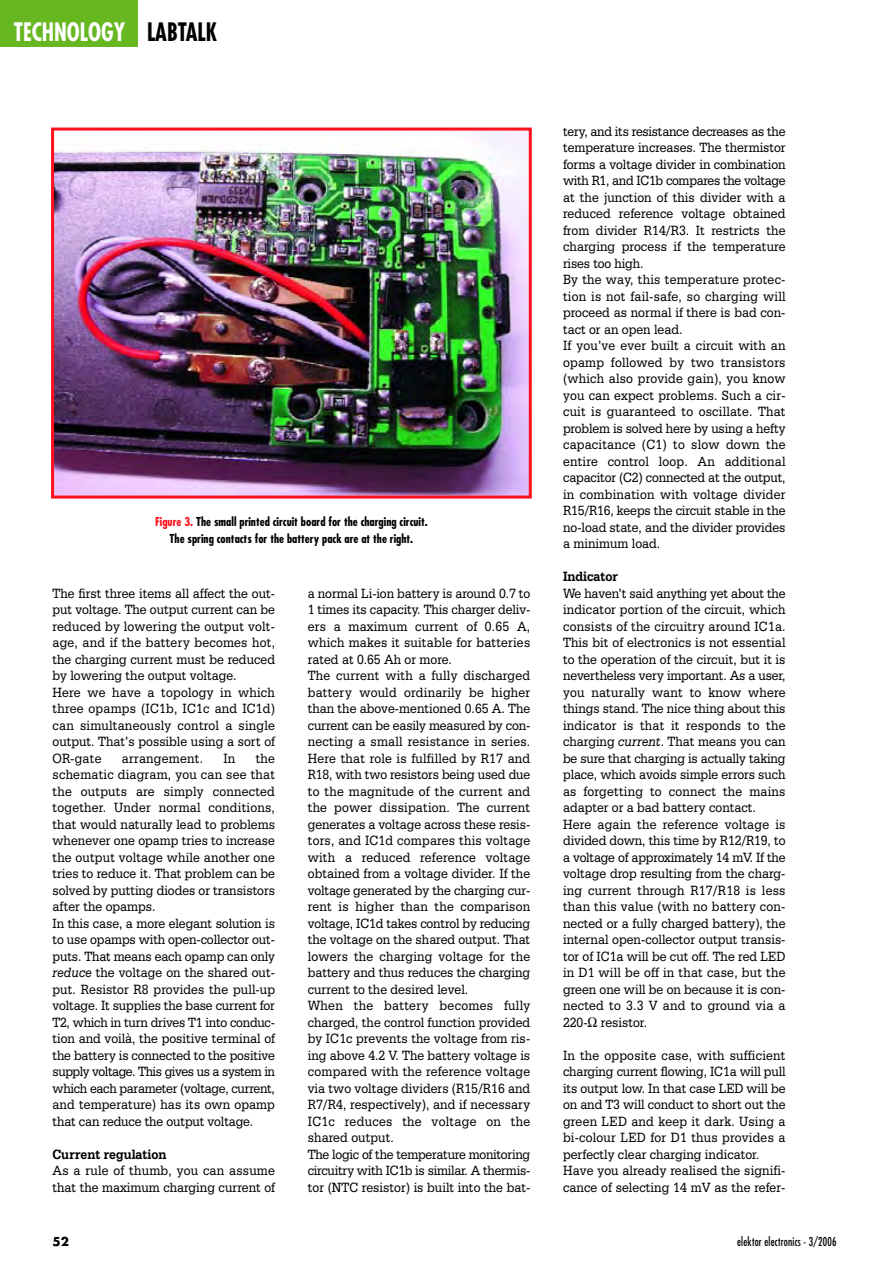
<style>
.page{position:relative;width:893px;height:1263px;background:#fff}
.page>*{position:absolute;margin:0;border:0;box-sizing:border-box;transform-origin:0 0}
.t1{font:700 condensed 24.75px "Futura";color:#fff;scale:.9 1}
.t2{font:14.25px/16.5px "Serifa BT";color:#000;scale:.9 1}
.t3{font:700 14.25px "Serifa BT";color:#000;scale:.9 1}
.t4{font:700 condensed 12px/16.5px "Futura";color:#000;text-align:center}
.t5{font:condensed 12px "Futura";letter-spacing:.02em;color:#000;scale:.9 1}
.t6{font:700 12px "Futura";color:#000}
.s1{color:#000}
.s2{color:#fd101d}
.s3{font-style:italic}
</style>
<div class="page">
<div style="left:0;top:0;width:137px;height:46px;background:#67b721"></div>
<img style="left:55px;top:132px;width:472px;height:363px">
<div style="left:51px;top:128px;width:480px;height:371px;border:3px solid #fd101d"></div>
<h1 class="t1" style="left:14px;top:21px;width:227px">TECHNOLOGY <span class="s1">LABTALK</span></h1>
<p class="t4" style="left:155px;top:515px;width:274px"><span class="s2">Figure 3.</span> The small printed circuit board for the charging circuit.<br>The spring contacts for the battery pack are at the right.</p>
<p class="t2" style="left:53px;top:586px;width:249px">The first three items all affect the out&shy;put voltage. The output current can be reduced by lowering the output volt&shy;age, and if the battery becomes hot, the charging current must be reduced by lowering the output voltage.<br>Here we have a topology in which three opamps (IC1b, IC1c and IC1d) can simultaneously control a single output. That’s possible using a sort of OR-gate</p>
<p class="t2" style="left:53px;top:751px;width:249px;text-indent:203px">the schematic diagram, you can see that the outputs are simply connected together. Under normal conditions, that would naturally lead to problems whenever one opamp tries to increase the output voltage while another one tries to reduce it. That problem can be solved by putting diodes or transistors after the opamps.<br>In this case, a more elegant solution is to use opamps with open-collector out&shy;puts. That means each opamp can only <span class="s3">reduce</span> the voltage on the shared out&shy;put. Resistor R8 provides the pull-up voltage. It supplies the base current for T2, which in turn drives T1 into conduc&shy;tion and voilà, the positive terminal of the battery is connected to the positive supply voltage. This gives us a system in which each parameter (voltage, current, and temperature) has its own opamp that can reduce the output voltage.</p>
<p class="t3" style="left:53px;top:1149px;width:128px">Current regulation</p>
<p class="t2" style="left:53px;top:1163px;width:249px">As a rule of thumb, you can assume that the maximum charging current of</p>
<p class="t2" style="left:122px;top:751px;width:92px">arrangement.</p>
<p class="t2" style="left:223px;top:751px;width:15px">In</p>
<p class="t2" style="left:308px;top:586px;width:249px">a normal Li-ion battery is around 0.7 to 1 times its capacity. This charger deliv&shy;ers a maximum current of 0.65 A, which makes it suitable for batteries rated at 0.65 Ah or more.<br>The current with a fully discharged battery would ordinarily be higher than the above-mentioned 0.65 A. The current can be easily measured by con&shy;necting a small resistance in series.<br>Here that role is fulfilled by R17 and R18, with two resistors being used due to the magnitude of the current and the power dissipation. The current generates a voltage across these resis&shy;tors, and IC1d compares this voltage with a reduced reference voltage obtained from a voltage divider. If the voltage generated by the charging cur&shy;rent is higher than the comparison voltage, IC1d takes control by reducing the voltage on the shared output. That lowers the charging voltage for the battery and thus reduces the charging current to the desired level.<br>When the battery becomes fully charged, the control function provided by IC1c prevents the voltage from ris&shy;ing above 4.2 V. The battery voltage is compared with the reference voltage via two voltage dividers (R15/R16 and R7/R4, respectively), and if necessary IC1c reduces the voltage on the shared output.<br>The logic of the temperature monitoring circuitry with IC1b is similar. A thermis&shy;tor (NTC resistor) is built into the bat-</p>
<p class="t2" style="left:563px;top:124px;width:249px">tery, and its resistance decreases as the temperature increases. The thermistor forms a voltage divider in combination with R1, and IC1b compares the voltage at the junction of this divider with a reduced reference voltage obtained from divider R14/R3. It restricts the charging process if the temperature rises too high.<br>By the way, this temperature protec&shy;tion is not fail-safe, so charging will proceed as normal if there is bad con&shy;tact or an open lead.<br>If you’ve ever built a circuit with an opamp followed by two transistors (which also provide gain), you know you can expect problems. Such a cir&shy;cuit is guaranteed to oscillate. That problem is solved here by using a hefty capacitance (C1) to slow down the entire control loop. An additional capacitor (C2) connected at the output, in combination with voltage divider R15/R16, keeps the circuit stable in the no-load state, and the divider provides a minimum load.</p>
<p class="t3" style="left:563px;top:572px;width:63px">Indicator</p>
<p class="t2" style="left:563px;top:586px;width:249px">We haven’t said anything yet about the indicator portion of the circuit, which consists of the circuitry around IC1a.<br>This bit of electronics is not essential to the operation of the circuit, but it is nevertheless very important. As a user, you naturally want to know where things stand. The nice thing about this indicator is that it responds to the charging <span class="s3">current</span>. That means you can be sure that charging is actually taking place, which avoids simple errors such as forgetting to connect the mains adapter or a bad battery contact.<br>Here again the reference voltage is divided down, this time by R12/R19, to a voltage of approximately 14 mV. If the voltage drop resulting from the charg&shy;ing current through R17/R18 is less than this value (with no battery con&shy;nected or a fully charged battery), the internal open-collector output transis&shy;tor of IC1a will be cut off. The red LED in D1 will be off in that case, but the green one will be on because it is con&shy;nected to 3.3 V and to ground via a 220- resistor.</p>
<p class="t2" style="left:563px;top:1048px;width:249px">In the opposite case, with sufficient charging current flowing, IC1a will pull its output low. In that case LED will be on and T3 will conduct to short out the green LED and keep it dark. Using a bi-colour LED for D1 thus provides a perfectly clear charging indicator.<br>Have you already realised the signifi&shy;cance of selecting 14 mV as the refer-</p>
<p class="t6" style="left:53px;top:1236px;width:18px">52</p>
<p class="t5" style="left:737px;top:1236px;width:112px">elektor electronics - 3/2006</p>
</div>
